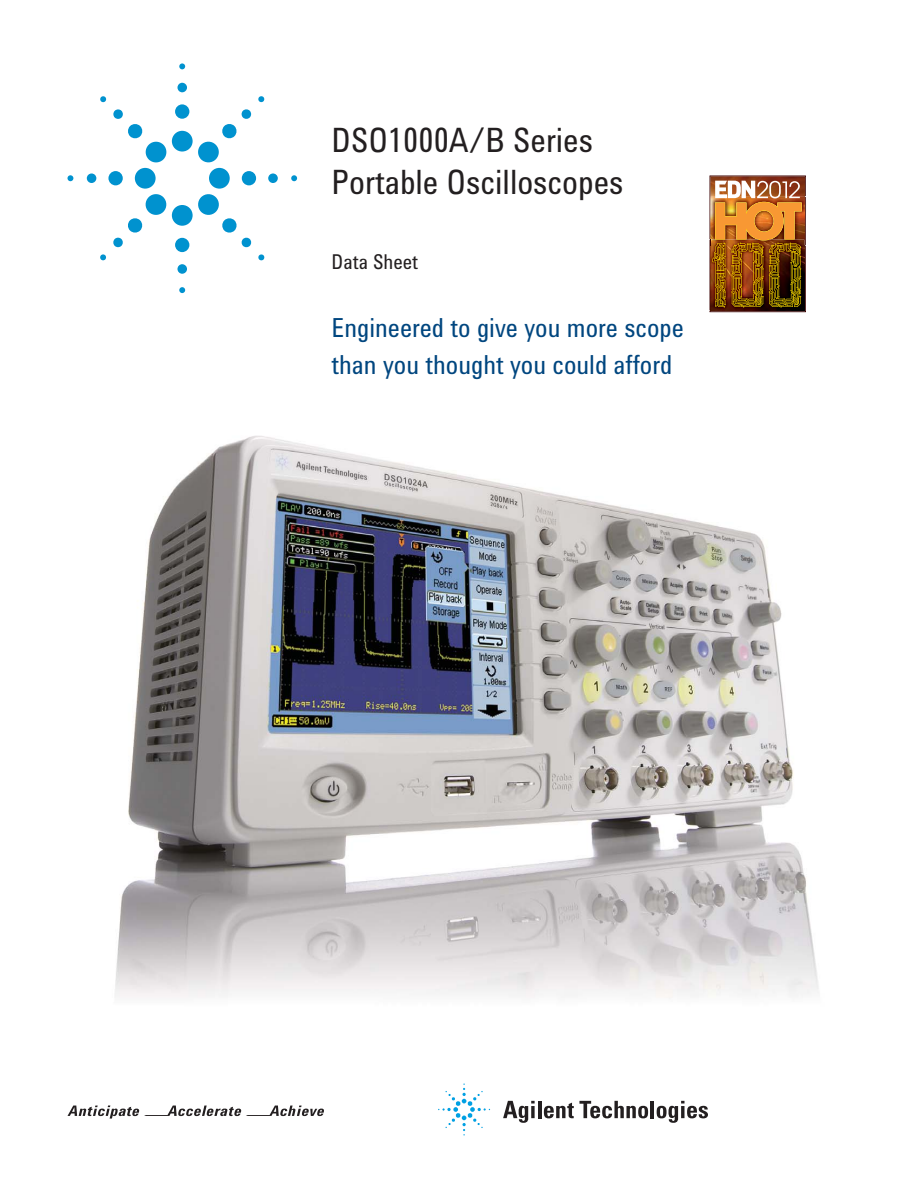
<style>
.page{position:relative;width:918px;height:1188px;background:#fff}
.page>*{position:absolute;margin:0;border:0;box-sizing:border-box;transform-origin:0 0}
.t1{font:34.5px/42px "Agilent Condensed CFF";color:#231f20;scale:.95 1}
.t2{font:27px/37.5px "Agilent Condensed CFF";color:#00467f;scale:.95 1}
.t3{font:21px "Agilent Condensed CFF";color:#231f20;scale:.95 1}
</style>
<div class="page">
<div style="left:172px;top:131px;width:21px;height:21px;background:#0092cf;border-radius:50%"></div>
<div style="left:175px;top:104px;width:14px;height:15px;background:#0092cf;border-radius:50%"></div>
<div style="left:177px;top:83px;width:10px;height:9px;background:#0092cf;border-radius:50%"></div>
<svg style="left:179px;top:63px;width:6px;height:6px"></svg>
<div style="left:209px;top:168px;width:21px;height:21px;background:#0092cf;border-radius:50%"></div>
<div style="left:242px;top:171px;width:14px;height:14px;background:#0092cf;border-radius:50%"></div>
<div style="left:268px;top:173px;width:10px;height:10px;background:#0092cf;border-radius:50%"></div>
<svg style="left:291px;top:175px;width:6px;height:6px"></svg>
<div style="left:172px;top:205px;width:21px;height:21px;background:#0092cf;border-radius:50%"></div>
<div style="left:175px;top:238px;width:14px;height:14px;background:#0092cf;border-radius:50%"></div>
<div style="left:177px;top:264px;width:10px;height:10px;background:#0092cf;border-radius:50%"></div>
<svg style="left:179px;top:287px;width:6px;height:6px"></svg>
<div style="left:135px;top:168px;width:21px;height:21px;background:#0092cf;border-radius:50%"></div>
<div style="left:108px;top:171px;width:15px;height:14px;background:#0092cf;border-radius:50%"></div>
<div style="left:87px;top:173px;width:9px;height:10px;background:#0092cf;border-radius:50%"></div>
<svg style="left:68px;top:175px;width:5px;height:6px"></svg>
<svg style="left:198px;top:109px;width:54px;height:54px"></svg>
<svg style="left:258px;top:96px;width:7px;height:6px"></svg>
<svg style="left:198px;top:194px;width:54px;height:54px"></svg>
<svg style="left:258px;top:254px;width:7px;height:7px"></svg>
<svg style="left:113px;top:194px;width:54px;height:54px"></svg>
<svg style="left:100px;top:254px;width:6px;height:7px"></svg>
<svg style="left:113px;top:109px;width:54px;height:54px"></svg>
<svg style="left:100px;top:96px;width:6px;height:6px"></svg>
<img style="left:115px;top:435px;width:704px;height:563px">
<svg style="left:68px;top:1106px;width:256px;height:13px"></svg>
<img style="left:709px;top:240px;width:1px;height:70px">
<img style="left:710px;top:176px;width:96px;height:136px">
<svg style="left:503px;top:1101px;width:32px;height:22px"></svg>
<svg style="left:531px;top:1106px;width:4px;height:12px"></svg>
<hr style="left:538px;top:1101px;width:3px;height:17px;background:#231f20">
<svg style="left:544px;top:1101px;width:104px;height:17px"></svg>
<hr style="left:651px;top:1101px;width:3px;height:17px;background:#231f20">
<svg style="left:657px;top:1101px;width:51px;height:22px"></svg>
<svg style="left:438px;top:1084px;width:52px;height:51px"></svg>
<p class="t1" style="left:332px;top:123px;width:309px">DSO1000A/B Series<br>Portable Oscilloscopes</p>
<p class="t3" style="left:332px;top:254px;width:93px">Data Sheet</p>
<p class="t2" style="left:332px;top:312px;width:372px">Engineered to give you more scope than you thought you could afford</p>
</div>
